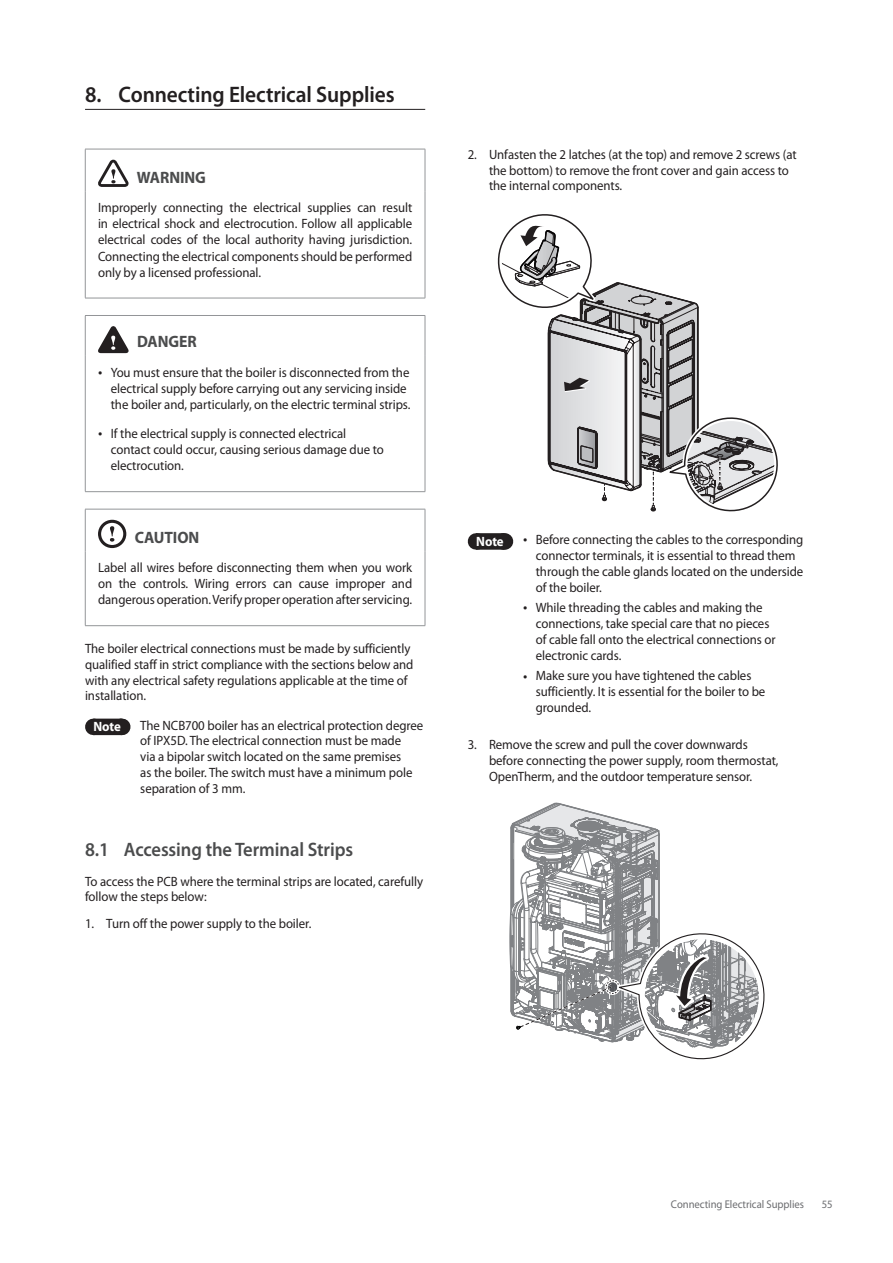
<style>
.page{position:relative;width:893px;height:1263px;background:#fff}
.page>*{position:absolute;margin:0;border:0;box-sizing:border-box;transform-origin:0 0}
.t1{font:600 22.5px "Myriad Pro";letter-spacing:-.005em;color:#231f20;scale:.95 1}
.t2{font:600 19.5px "Myriad Pro";letter-spacing:-.005em;color:#4b4c4d;scale:.95 1}
.t3{font:700 16.5px "Myriad Pro";letter-spacing:-.005em;color:#4b4c4d;scale:.95 1}
.t4{font:13.5px/15.8px "Myriad Pro";letter-spacing:-.005em;color:#231f20;scale:.95 1}
.t5{font:700 13.5px "Myriad Pro";letter-spacing:-.01em;color:#fff;scale:.95 1}
.t6{font:11.25px "Myriad Pro";letter-spacing:-.005em;color:#6c6d70;scale:.95 1}
.s1{font-family:"Arial";font-size:7.5px}
.s2{font-family:"Arial";font-weight:700;font-size:7.5px}
</style>
<div class="page">
<hr style="left:85px;top:149px;width:340px;height:1px;background:#939598">
<hr style="left:85px;top:149px;width:1px;height:42px;background:#939598">
<hr style="left:425px;top:149px;width:1px;height:42px;background:#939598">
<hr style="left:85px;top:191px;width:1px;height:107px;background:#939598">
<hr style="left:425px;top:191px;width:1px;height:107px;background:#939598">
<hr style="left:85px;top:298px;width:340px;height:1px;background:#939598">
<svg style="left:98px;top:160px;width:31px;height:27px"></svg>
<hr style="left:85px;top:315px;width:340px;height:1px;background:#939598">
<hr style="left:85px;top:316px;width:1px;height:40px;background:#939598">
<hr style="left:425px;top:316px;width:1px;height:40px;background:#939598">
<hr style="left:85px;top:356px;width:1px;height:135px;background:#939598">
<hr style="left:425px;top:356px;width:1px;height:135px;background:#939598">
<hr style="left:85px;top:491px;width:340px;height:1px;background:#939598">
<svg style="left:98px;top:326px;width:31px;height:27px"></svg>
<hr style="left:85px;top:509px;width:340px;height:1px;background:#939598">
<hr style="left:85px;top:509px;width:1px;height:42px;background:#939598">
<hr style="left:425px;top:509px;width:1px;height:42px;background:#939598">
<hr style="left:85px;top:551px;width:1px;height:74px;background:#939598">
<hr style="left:425px;top:551px;width:1px;height:74px;background:#939598">
<hr style="left:85px;top:625px;width:340px;height:1px;background:#939598">
<svg style="left:98px;top:520px;width:28px;height:28px"></svg>
<div style="left:93px;top:719px;width:28px;height:16px;background:#231f20"></div>
<svg style="left:121px;top:719px;width:1px;height:16px"></svg>
<svg style="left:497px;top:214px;width:281px;height:298px"></svg>
<div style="left:476px;top:533px;width:28px;height:17px;background:#231f20"></div>
<svg style="left:490px;top:533px;width:15px;height:17px"></svg>
<svg style="left:509px;top:803px;width:256px;height:257px"></svg>
<hr style="left:85px;top:109px;width:340px;height:1px;background:#231f20">
<h1 class="t1" style="left:85px;top:80px;width:327px">8. Connecting Electrical Supplies</h1>
<p class="t3" style="left:137px;top:166px;width:74px">WARNING</p>
<p class="t4" style="left:98px;top:199px;width:332px;line-height:16.2px;text-align:justify">Improperly connecting the electrical supplies can result in electrical shock and electrocution. Follow all applicable electrical codes of the local authority having jurisdiction.<br>Connecting the electrical components should be performed only by a licensed professional.</p>
<p class="t3" style="left:137px;top:331px;width:64px">DANGER</p>
<p class="t4" style="left:111px;top:364px;width:317px;line-height:16.2px;text-indent:-13px"><span class="s1">●</span> You must ensure that the boiler is disconnected from the electrical supply before carrying out any servicing inside the boiler and, particularly, on the electric terminal strips.</p>
<p class="t4" style="left:111px;top:425px;width:289px;line-height:16.2px;text-indent:-13px"><span class="s1">●</span> If the electrical supply is connected electrical contact could occur, causing serious damage due to electrocution.</p>
<p class="t3" style="left:135px;top:526px;width:69px">CAUTION</p>
<p class="t4" style="left:98px;top:559px;width:332px;line-height:16.2px;text-align:justify">Label all wires before disconnecting them when you work on the controls. Wiring errors can cause improper and dangerous operation. Verify proper operation after servicing.</p>
<p class="t4" style="left:85px;top:640px;width:347px">The boiler electrical connections must be made by sufficiently qualified staff in strict compliance with the sections below and with any electrical safety regulations applicable at the time of installation.</p>
<p class="t5" style="left:94px;top:718px;width:30px">Note</p>
<p class="t4" style="left:140px;top:717px;width:299px">The NCB700 boiler has an electrical protection degree of IPX5D. The electrical connection must be made<br>via a bipolar switch located on the same premises<br>as the boiler. The switch must have a minimum pole separation of 3 mm.</p>
<h2 class="t2" style="left:85px;top:837px;width:284px">8.1 Accessing the Terminal Strips</h2>
<p class="t4" style="left:85px;top:873px;width:357px">To access the PCB where the terminal strips are located, carefully follow the steps below:</p>
<p class="t4" style="left:85px;top:915px;width:240px">1. Turn off the power supply to the boiler.</p>
<p class="t4" style="left:489px;top:146px;width:325px;text-indent:-21px">2. Unfasten the 2 latches (at the top) and remove 2 screws (at the bottom) to remove the front cover and gain access to the internal components.</p>
<p class="t5" style="left:476px;top:532px;width:30px">Note</p>
<p class="t4" style="left:536px;top:532px;width:283px;text-indent:-13px"><span class="s2">●</span> Before connecting the cables to the corresponding connector terminals, it is essential to thread them through the cable glands located on the underside of the boiler.</p>
<p class="t4" style="left:536px;top:600px;width:254px;text-indent:-13px"><span class="s2">●</span> While threading the cables and making the connections, take special care that no pieces of cable fall onto the electrical connections or electronic cards.</p>
<p class="t4" style="left:536px;top:668px;width:243px;text-indent:-13px"><span class="s2">●</span> Make sure you have tightened the cables sufficiently. It is essential for the boiler to be grounded.</p>
<p class="t4" style="left:489px;top:736px;width:306px;text-indent:-21px">3. Remove the screw and pull the cover downwards before connecting the power supply, room thermostat,<br>OpenTherm, and the outdoor temperature sensor.</p>
<p class="t6" style="left:671px;top:1197px;width:142px">Connecting Electrical Supplies</p>
<p class="t6" style="left:822px;top:1197px;width:13px">55</p>
</div>
